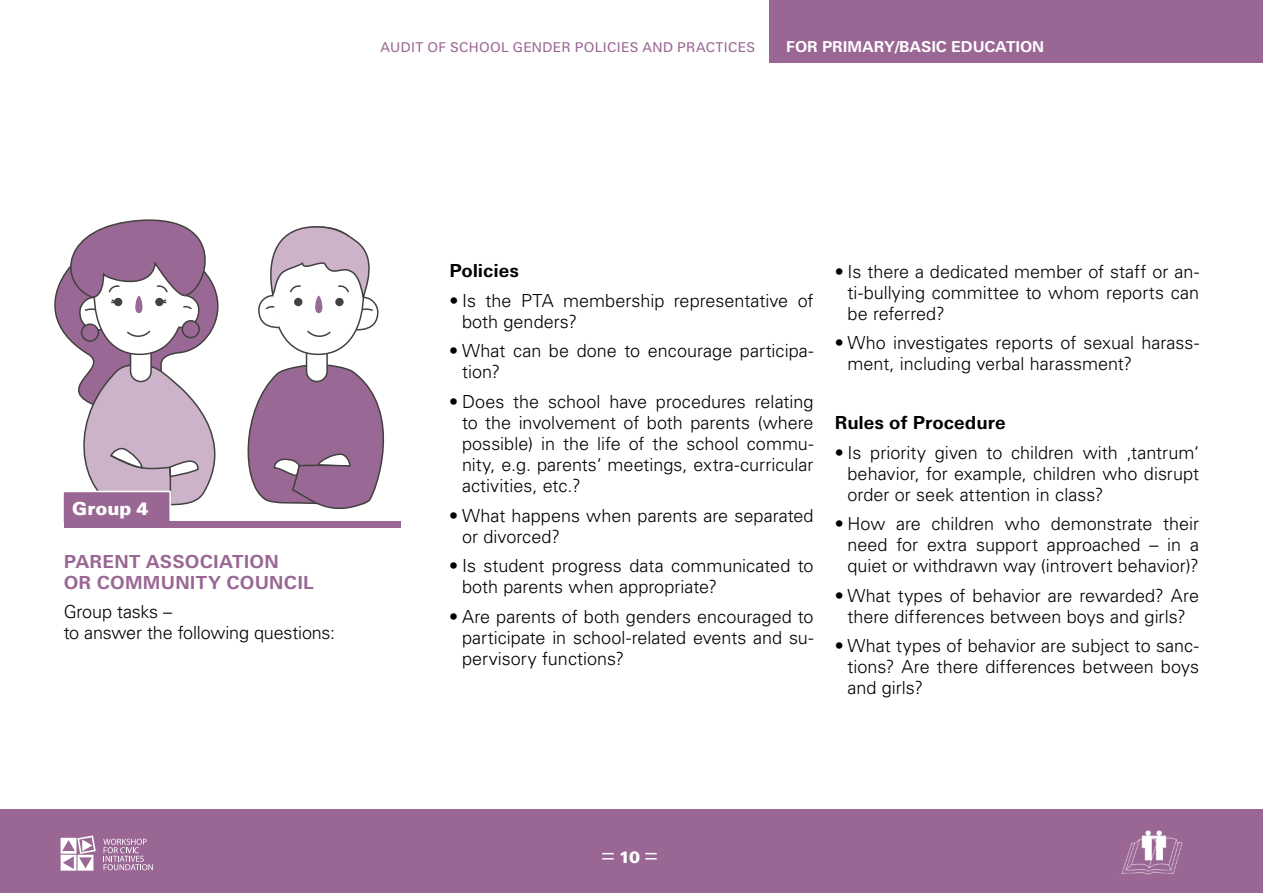
<style>
.page{position:relative;width:1263px;height:893px;background:#fff}
.page>*{position:absolute;margin:0;border:0;box-sizing:border-box;transform-origin:0 0}
.t1{font:300 18px/21px "SP Universus";color:#000}
.t2{font:700 18px/21px "SP Universus";letter-spacing:.015em;color:#9a6794}
.t3{font:700 18px "SP Universus";color:#000}
.t4{font:900 18px "SP Universus";letter-spacing:.005em;color:#fff}
.t5{font:900 16.5px "SP Universus";color:#fff}
.t6{font:700 15px "SP Universus";color:#fff}
.t7{font:13.5px "SP Universus";letter-spacing:.025em;color:#9a6794}
</style>
<div class="page">
<div style="left:770px;top:0;width:493px;height:62px;background:#9a6794"></div>
<div style="left:0;top:809px;width:1263px;height:84px;background:#9a6794"></div>
<img style="left:1121px;top:830px;width:62px;height:45px">
<svg style="left:602px;top:853px;width:12px;height:6px"></svg>
<svg style="left:645px;top:853px;width:12px;height:6px"></svg>
<svg style="left:103px;top:839px;width:50px;height:31px"></svg>
<svg style="left:61px;top:835px;width:35px;height:36px"></svg>
<svg style="left:54px;top:219px;width:330px;height:291px"></svg>
<div style="left:62px;top:491px;width:109px;height:33px;background:#9a6794;border:2px solid #fff"></div>
<div style="left:64px;top:521px;width:336px;height:7px;background:#9a6794"></div>
<p class="t7" style="left:381px;top:39px;width:376px">AUDIT OF SCHOOL GENDER POLICIES AND PRACTICES</p>
<p class="t6" style="left:786px;top:38px;width:259px">FOR PRIMARY/BASIC EDUCATION</p>
<p class="t4" style="left:72px;top:498px;width:78px">Group 4</p>
<p class="t2" style="left:64px;top:550px;width:252px">PARENT ASSOCIATION<br>OR COMMUNITY COUNCIL</p>
<p class="t1" style="left:64px;top:601px;width:273px">Group tasks –<br>to answer the following questions:</p>
<p class="t3" style="left:449px;top:261px;width:71px">POLICIES</p>
<p class="t1" style="left:462px;top:290px;width:353px;text-indent:-13px">• Is the PTA membership representative of both genders?</p>
<p class="t1" style="left:462px;top:340px;width:353px;text-indent:-13px">• What can be done to encourage participa&shy;tion?</p>
<p class="t1" style="left:462px;top:391px;width:353px;text-align:justify;text-indent:-13px">• Does the school have procedures relating to the involvement of both parents (where possible) in the life of the school commu&shy;nity, e.g. parents‘ meetings, extra-curricular activities, etc.?</p>
<p class="t1" style="left:462px;top:504px;width:353px;text-indent:-13px">• What happens when parents are separated or divorced?</p>
<p class="t1" style="left:462px;top:555px;width:353px;text-indent:-13px">• Is student progress data communicated to both parents when appropriate?</p>
<p class="t1" style="left:462px;top:605px;width:353px;text-align:justify;text-indent:-13px">• Are parents of both genders encouraged to participate in school-related events and su&shy;pervisory functions?</p>
<p class="t1" style="left:847px;top:261px;width:353px;text-align:justify;text-indent:-13px">• Is there a dedicated member of staff or an&shy;ti-bullying committee to whom reports can be referred?</p>
<p class="t1" style="left:847px;top:332px;width:353px;text-indent:-13px">• Who investigates reports of sexual harass&shy;ment, including verbal harassment?</p>
<p class="t3" style="left:835px;top:412px;width:172px">RULES OF PROCEDURE</p>
<p class="t1" style="left:847px;top:442px;width:353px;text-align:justify;text-indent:-13px">• Is priority given to children with ‚tantrum‘ behavior, for example, children who disrupt order or seek attention in class?</p>
<p class="t1" style="left:847px;top:513px;width:353px;text-align:justify;text-indent:-13px">• How are children who demonstrate their need for extra support approached – in a quiet or withdrawn way (introvert behavior)?</p>
<p class="t1" style="left:835px;top:585px;width:366px;text-align:center">• What types of behavior are rewarded? Are there differences between boys and girls?</p>
<p class="t1" style="left:847px;top:635px;width:353px;text-align:justify;text-indent:-13px">• What types of behavior are subject to sanc&shy;tions? Are there differences between boys and girls?</p>
<p class="t5" style="left:619px;top:847px;width:23px">10</p>
</div>
